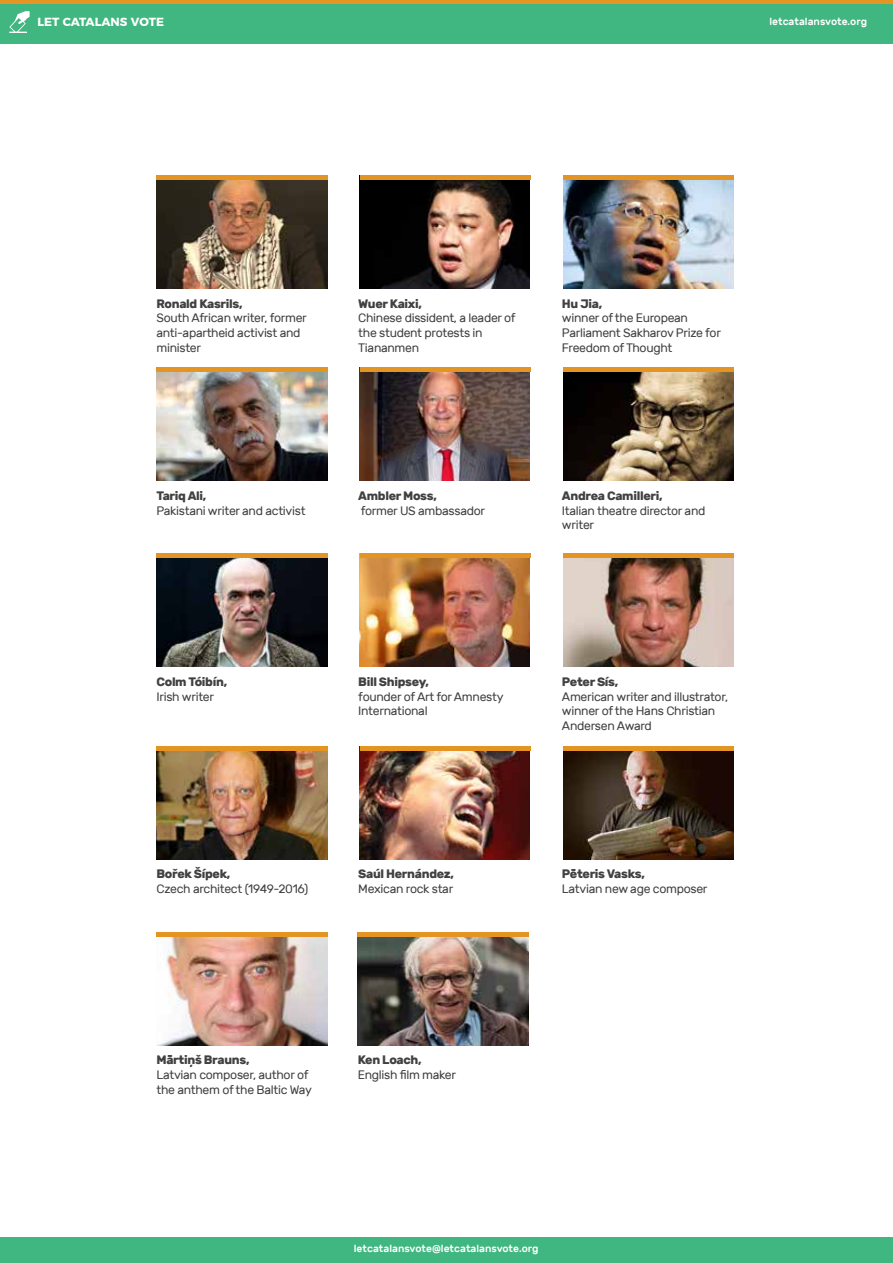
<style>
.page{position:relative;width:893px;height:1263px;background:#fff}
.page>*{position:absolute;margin:0;border:0;box-sizing:border-box;transform-origin:0 0}
.t1{font:12.3px/14.7px "Rubik";letter-spacing:-.025em;color:rgb(0 0 0/.75)}
.t2{font:700 12.3px "Rubik";letter-spacing:-.025em;color:rgb(0 0 0/.75)}
.t3{font:700 11.85px "Montserrat";color:#fff}
.t4{font:500 10.35px "Rubik";color:#fff}
</style>
<div class="page">
<img style="left:358px;top:936px;width:171px;height:109px">
<hr style="left:358px;top:932px;width:171px;height:4px;background:#e39423">
<img style="left:563px;top:372px;width:170px;height:109px">
<img style="left:359px;top:368px;width:171px;height:113px">
<img style="left:156px;top:372px;width:171px;height:109px">
<img style="left:563px;top:179px;width:170px;height:109px">
<img style="left:359px;top:175px;width:171px;height:113px">
<img style="left:156px;top:179px;width:171px;height:109px">
<hr style="left:156px;top:175px;width:171px;height:4px;background:#e39423">
<hr style="left:360px;top:175px;width:170px;height:4px;background:#e39423">
<hr style="left:563px;top:175px;width:170px;height:4px;background:#e39423">
<div style="left:156px;top:367px;width:171px;height:5px;background:#e39423"></div>
<div style="left:360px;top:367px;width:170px;height:5px;background:#e39423"></div>
<div style="left:563px;top:367px;width:170px;height:5px;background:#e39423"></div>
<img style="left:563px;top:750px;width:170px;height:109px">
<img style="left:359px;top:746px;width:171px;height:113px">
<img style="left:156px;top:750px;width:171px;height:109px">
<img style="left:563px;top:558px;width:170px;height:109px">
<img style="left:359px;top:554px;width:171px;height:113px">
<img style="left:156px;top:558px;width:171px;height:109px">
<div style="left:156px;top:553px;width:171px;height:5px;background:#e39423"></div>
<div style="left:360px;top:553px;width:170px;height:5px;background:#e39423"></div>
<div style="left:563px;top:553px;width:170px;height:5px;background:#e39423"></div>
<hr style="left:156px;top:746px;width:171px;height:4px;background:#e39423">
<hr style="left:360px;top:746px;width:170px;height:4px;background:#e39423">
<hr style="left:563px;top:746px;width:170px;height:4px;background:#e39423">
<img style="left:156px;top:936px;width:171px;height:109px">
<hr style="left:156px;top:932px;width:171px;height:4px;background:#e39423">
<div style="left:0;top:0;width:893px;height:43px;background:#40b680"></div>
<div style="left:0;top:1237px;width:893px;height:26px;background:#40b680"></div>
<hr style="left:0;top:0;width:892px;height:4px;background:#e49523">
<svg style="left:9px;top:11px;width:21px;height:22px"></svg>
<p class="t3" style="left:37px;top:12px;width:128px">LET CATALANS VOTE</p>
<p class="t4" style="left:769px;top:15px;width:99px">letcatalansvote.org</p>
<p class="t2" style="left:156px;top:296px;width:88px">Ronald Kasrils,</p>
<p class="t1" style="left:156px;top:311px;width:152px">South African writer, former anti-apartheid activist and minister</p>
<p class="t2" style="left:358px;top:296px;width:65px">Wuer Kaixi,</p>
<p class="t1" style="left:358px;top:311px;width:159px">Chinese dissident, a leader of the student protests in<br>Tiananmen</p>
<p class="t2" style="left:562px;top:296px;width:42px">Hu Jia,</p>
<p class="t1" style="left:562px;top:311px;width:161px">winner of the European<br>Parliament Sakharov Prize for<br>Freedom of Thought</p>
<p class="t2" style="left:156px;top:488px;width:51px">Tariq Ali,</p>
<p class="t1" style="left:156px;top:503px;width:151px">Pakistani writer and activist</p>
<p class="t2" style="left:358px;top:488px;width:80px">Ambler Moss,</p>
<p class="t1" style="left:361px;top:503px;width:126px">former US ambassador</p>
<p class="t2" style="left:562px;top:488px;width:102px">Andrea Camilleri,</p>
<p class="t1" style="left:562px;top:503px;width:145px">Italian theatre director and writer</p>
<p class="t2" style="left:156px;top:674px;width:72px">Colm Tóibín,</p>
<p class="t1" style="left:156px;top:689px;width:59px">Irish writer</p>
<p class="t2" style="left:358px;top:674px;width:72px">Bill Shipsey,</p>
<p class="t1" style="left:358px;top:689px;width:147px">founder of Art for Amnesty<br>International</p>
<p class="t2" style="left:156px;top:867px;width:75px">Bořek Šípek,</p>
<p class="t1" style="left:156px;top:882px;width:153px">Czech architect (1949-2016)</p>
<p class="t2" style="left:358px;top:867px;width:97px">Saúl Hernández,</p>
<p class="t1" style="left:358px;top:882px;width:96px">Mexican rock star</p>
<p class="t2" style="left:562px;top:674px;width:58px">Peter Sís,</p>
<p class="t1" style="left:562px;top:689px;width:168px">American writer and illustrator, winner of the Hans Christian<br>Andersen Award</p>
<p class="t2" style="left:562px;top:867px;width:84px">Pēteris Vasks,</p>
<p class="t1" style="left:562px;top:882px;width:147px">Latvian new age composer</p>
<p class="t2" style="left:156px;top:1053px;width:95px">Mārtiņš Brauns,</p>
<p class="t1" style="left:156px;top:1068px;width:157px">Latvian composer, author of the anthem of the Baltic Way</p>
<p class="t2" style="left:358px;top:1053px;width:65px">Ken Loach,</p>
<p class="t1" style="left:358px;top:1068px;width:100px">English film maker</p>
<p class="t4" style="left:354px;top:1242px;width:186px">letcatalansvote@letcatalansvote.org</p>
</div>
